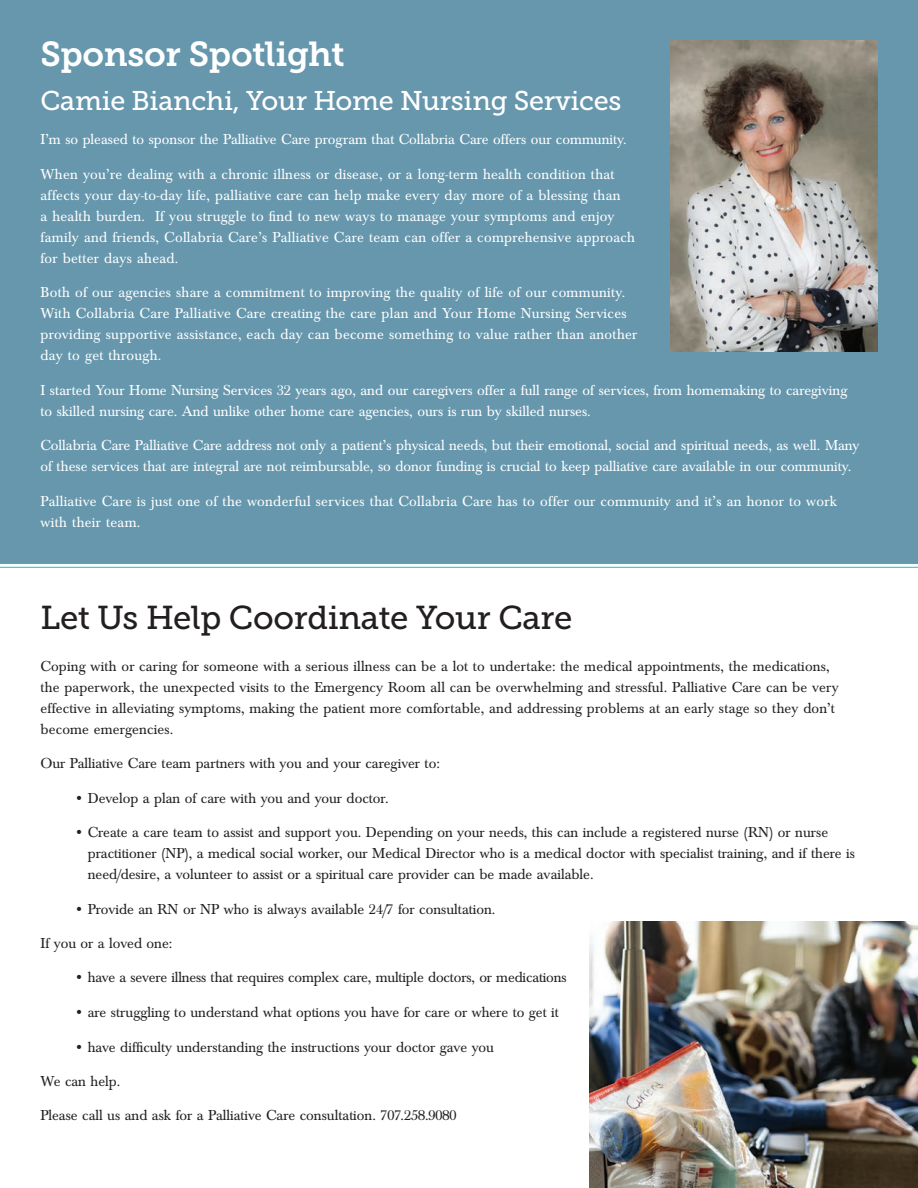
<style>
.page{position:relative;width:918px;height:1188px;background:#fff}
.page>*{position:absolute;margin:0;border:0;box-sizing:border-box;transform-origin:0 0}
.t1{font:34.5px "Museo Slab 700";letter-spacing:-.01em;color:#fff}
.t2{font:33px "Museo Slab 500";letter-spacing:-.01em;color:#231f20}
.t3{font:27px "Museo Slab 500";letter-spacing:-.01em;color:#fff}
.t4{font:15px/21px "Baskerville";color:#231f20}
.t5{font:15px/21px "Baskerville";letter-spacing:.02em;color:#fff}
.t6{font:15px/21px "Baskerville";color:#fff}
</style>
<div class="page">
<div style="left:0;top:0;width:918px;height:563px;background:#6697ad"></div>
<img style="left:670px;top:40px;width:208px;height:311px">
<svg style="left:0;top:566px;width:918px;height:1px"></svg>
<hr style="left:0;top:567px;width:918px;height:1px;background:#14bdd4">
<hr style="left:0;top:563px;width:918px;height:1px;background:#14bdd4">
<img style="left:590px;top:921px;width:328px;height:267px">
<h1 class="t1" style="left:40px;top:35px;width:306px">Sponsor Spotlight</h1>
<h3 class="t3" style="left:40px;top:86px;width:582px">Camie Bianchi, Your Home Nursing Services</h3>
<p class="t6" style="left:40px;top:129px;width:588px">I’m so pleased to sponsor the Palliative Care program that Collabria Care offers our community.</p>
<p class="t5" style="left:40px;top:164px;width:596px">When you’re dealing with a chronic illness or disease, or a long-term health condition that affects your day-to-day life, palliative care can help make every day more of a blessing than<br>a health burden. If you struggle to find to new ways to manage your symptoms and enjoy family and friends, Collabria Care’s Palliative Care team can offer a comprehensive approach for better days ahead.</p>
<p class="t5" style="left:40px;top:282px;width:598px">Both of our agencies share a commitment to improving the quality of life of our community.<br>With Collabria Care Palliative Care creating the care plan and Your Home Nursing Services providing supportive assistance, each day can become something to value rather than another day to get through.</p>
<p class="t6" style="left:40px;top:380px;width:808px">I started Your Home Nursing Services 32 years ago, and our caregivers offer a full range of services, from homemaking to caregiving to skilled nursing care. And unlike other home care agencies, ours is run by skilled nurses.</p>
<p class="t6" style="left:40px;top:435px;width:821px">Collabria Care Palliative Care address not only a patient’s physical needs, but their emotional, social and spiritual needs, as well. Many of these services that are integral are not reimbursable, so donor funding is crucial to keep palliative care available in our community.</p>
<p class="t5" style="left:40px;top:491px;width:798px">Palliative Care is just one of the wonderful services that Collabria Care has to offer our community and it’s an honor to work with their team.</p>
<h2 class="t2" style="left:40px;top:599px;width:534px">Let Us Help Coordinate Your Care</h2>
<p class="t4" style="left:40px;top:656px;width:800px">Coping with or caring for someone with a serious illness can be a lot to undertake: the medical appointments, the medications, the paperwork, the unexpected visits to the Emergency Room all can be overwhelming and stressful. Palliative Care can be very effective in alleviating symptoms, making the patient more comfortable, and addressing problems at an early stage so they don’t become emergencies.</p>
<p class="t4" style="left:40px;top:753px;width:401px">Our Palliative Care team partners with you and your caregiver to:</p>
<p class="t4" style="left:74px;top:788px;width:316px">• Develop a plan of care with you and your doctor.</p>
<p class="t4" style="left:88px;top:822px;width:769px;text-indent:-14px">• Create a care team to assist and support you. Depending on your needs, this can include a registered nurse (RN) or nurse practitioner (NP), a medical social worker, our Medical Director who is a medical doctor with specialist training, and if there is need/desire, a volunteer to assist or a spiritual care provider can be made available.</p>
<p class="t4" style="left:74px;top:898px;width:423px">• Provide an RN or NP who is always available 24/7 for consultation.</p>
<p class="t4" style="left:40px;top:933px;width:133px">If you or a loved one:</p>
<p class="t4" style="left:74px;top:967px;width:494px">• have a severe illness that requires complex care, multiple doctors, or medications</p>
<p class="t4" style="left:74px;top:1002px;width:486px">• are struggling to understand what options you have for care or where to get it</p>
<p class="t4" style="left:74px;top:1036px;width:421px">• have difficulty understanding the instructions your doctor gave you</p>
<p class="t4" style="left:40px;top:1071px;width:81px">We can help.</p>
<p class="t4" style="left:40px;top:1105px;width:418px">Please call us and ask for a Palliative Care consultation. 707.258.9080</p>
</div>
